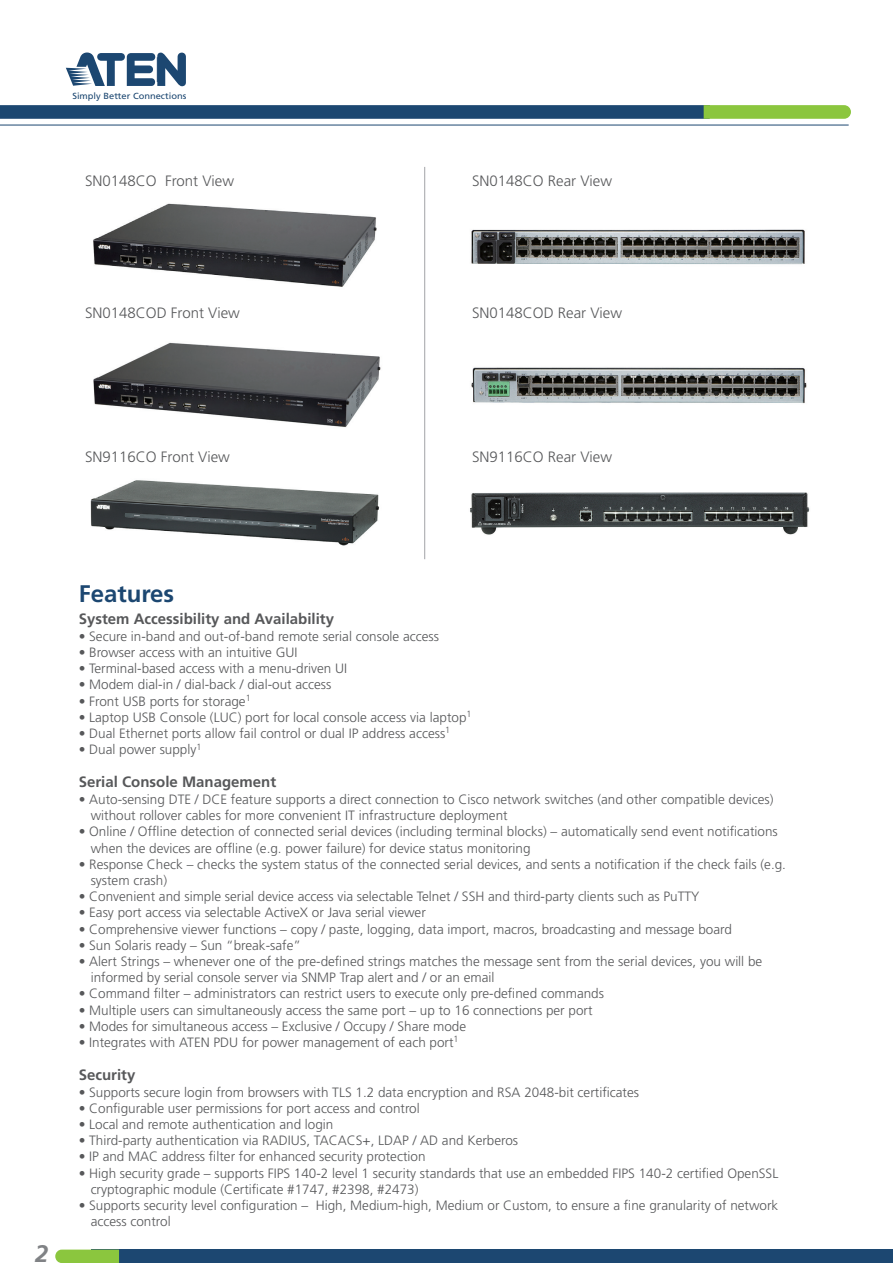
<style>
.page{position:relative;width:893px;height:1263px;background:#fff}
.page>*{position:absolute;margin:0;border:0;box-sizing:border-box;transform-origin:0 0}
.t1{font:700 24px "Frutiger";color:#1c4771}
.t2{font:italic 700 24px "Frutiger";color:#808285}
.t3{font:300 15px "Frutiger";color:#57585a}
.t4{font:700 15px "Frutiger";color:#57585a}
.t5{font:300 13.5px/16.2px "Frutiger";color:#57585a}
.t6{font:8.85px "Frutiger";color:#1c4771;scale:1.05 1}
</style>
<div class="page">
<img style="left:93px;top:342px;width:288px;height:85px">
<hr style="left:0;top:125px;width:849px;height:1px;background:#1c4771">
<div style="left:0;top:105px;width:710px;height:14px;background:#1c4771"></div>
<svg style="left:66px;top:52px;width:120px;height:34px"></svg>
<svg style="left:704px;top:105px;width:147px;height:14px;background:#8ec744"></svg>
<img style="left:471px;top:229px;width:334px;height:36px">
<img style="left:470px;top:492px;width:340px;height:43px">
<img style="left:471px;top:367px;width:336px;height:37px">
<img style="left:93px;top:203px;width:284px;height:84px">
<img style="left:90px;top:480px;width:290px;height:66px">
<div style="left:91px;top:1249px;width:802px;height:14px;background:#1c4771"></div>
<svg style="left:55px;top:1249px;width:64px;height:14px"></svg>
<hr style="left:424px;top:167px;width:1px;height:392px;background:#a8a9ad">
<p class="t6" style="left:72px;top:90px;width:110px">Simply Better Connections</p>
<p class="t3" style="left:85px;top:172px;width:151px">SN0148CO Front View</p>
<p class="t3" style="left:85px;top:304px;width:156px">SN0148COD Front View</p>
<p class="t3" style="left:472px;top:172px;width:142px">SN0148CO Rear View</p>
<p class="t3" style="left:472px;top:304px;width:152px">SN0148COD Rear View</p>
<p class="t3" style="left:85px;top:448px;width:146px">SN9116CO Front View</p>
<p class="t3" style="left:472px;top:448px;width:142px">SN9116CO Rear View</p>
<h1 class="t2" style="left:35px;top:1240px;width:15px">2</h1>
<h1 class="t1" style="left:79px;top:580px;width:97px">Features</h1>
<p class="t4" style="left:79px;top:610px;width:257px">System Accessibility and Availability</p>
<p class="t5" style="left:79px;top:628px;width:362px">• Secure in-band and out-of-band remote serial console access</p>
<p class="t5" style="left:79px;top:644px;width:220px">• Browser access with an intuitive GUI</p>
<p class="t5" style="left:79px;top:660px;width:270px">• Terminal-based access with a menu-driven UI</p>
<p class="t5" style="left:79px;top:677px;width:254px">• Modem dial-in / dial-back / dial-out access</p>
<p class="t5" style="left:79px;top:693px;width:174px">• Front USB ports for storage<sup>1</sup></p>
<p class="t5" style="left:79px;top:709px;width:394px">• Laptop USB Console (LUC) port for local console access via laptop<sup>1</sup></p>
<p class="t5" style="left:79px;top:725px;width:373px">• Dual Ethernet ports allow fail control or dual IP address access<sup>1</sup></p>
<p class="t5" style="left:79px;top:741px;width:124px">• Dual power supply<sup>1</sup></p>
<p class="t4" style="left:79px;top:773px;width:199px">Serial Console Management</p>
<p class="t5" style="left:91px;top:791px;width:684px;text-indent:-12px">• Auto-sensing DTE / DCE feature supports a direct connection to Cisco network switches (and other compatible devices) without rollover cables for more convenient IT infrastructure deployment</p>
<p class="t5" style="left:91px;top:823px;width:689px;text-indent:-12px">• Online / Offline detection of connected serial devices (including terminal blocks) – automatically send event notifications when the devices are offline (e.g. power failure) for device status monitoring</p>
<p class="t5" style="left:91px;top:856px;width:697px;text-indent:-12px">• Response Check – checks the system status of the connected serial devices, and sents a notification if the check fails (e.g. system crash)</p>
<p class="t5" style="left:79px;top:888px;width:622px">• Convenient and simple serial device access via selectable Telnet / SSH and third-party clients such as PuTTY</p>
<p class="t5" style="left:79px;top:904px;width:349px">• Easy port access via selectable ActiveX or Java serial viewer</p>
<p class="t5" style="left:79px;top:921px;width:655px">• Comprehensive viewer functions – copy / paste, logging, data import, macros, broadcasting and message board</p>
<p class="t5" style="left:79px;top:937px;width:224px">• Sun Solaris ready – Sun “break-safe”</p>
<p class="t5" style="left:91px;top:953px;width:673px;text-indent:-12px">• Alert Strings – whenever one of the pre-defined strings matches the message sent from the serial devices, you will be informed by serial console server via SNMP Trap alert and / or an email</p>
<p class="t5" style="left:79px;top:985px;width:527px">• Command filter – administrators can restrict users to execute only pre-defined commands</p>
<p class="t5" style="left:79px;top:1002px;width:515px">• Multiple users can simultaneously access the same port – up to 16 connections per port</p>
<p class="t5" style="left:79px;top:1018px;width:389px">• Modes for simultaneous access – Exclusive / Occupy / Share mode</p>
<p class="t5" style="left:79px;top:1034px;width:381px">• Integrates with ATEN PDU for power management of each port<sup>1</sup></p>
<p class="t4" style="left:79px;top:1066px;width:58px">Security</p>
<p class="t5" style="left:79px;top:1084px;width:562px">• Supports secure login from browsers with TLS 1.2 data encryption and RSA 2048-bit certificates</p>
<p class="t5" style="left:79px;top:1100px;width:343px">• Configurable user permissions for port access and control</p>
<p class="t5" style="left:79px;top:1116px;width:256px">• Local and remote authentication and login</p>
<p class="t5" style="left:79px;top:1132px;width:441px">• Third-party authentication via RADIUS, TACACS+, LDAP / AD and Kerberos</p>
<p class="t5" style="left:79px;top:1148px;width:348px">• IP and MAC address filter for enhanced security protection</p>
<p class="t5" style="left:91px;top:1165px;width:689px;text-indent:-12px">• High security grade – supports FIPS 140-2 level 1 security standards that use an embedded FIPS 140-2 certified OpenSSL cryptographic module (Certificate #1747, #2398, #2473)</p>
<p class="t5" style="left:91px;top:1197px;width:689px;text-indent:-12px">• Supports security level configuration – High, Medium-high, Medium or Custom, to ensure a fine granularity of network access control</p>
</div>
